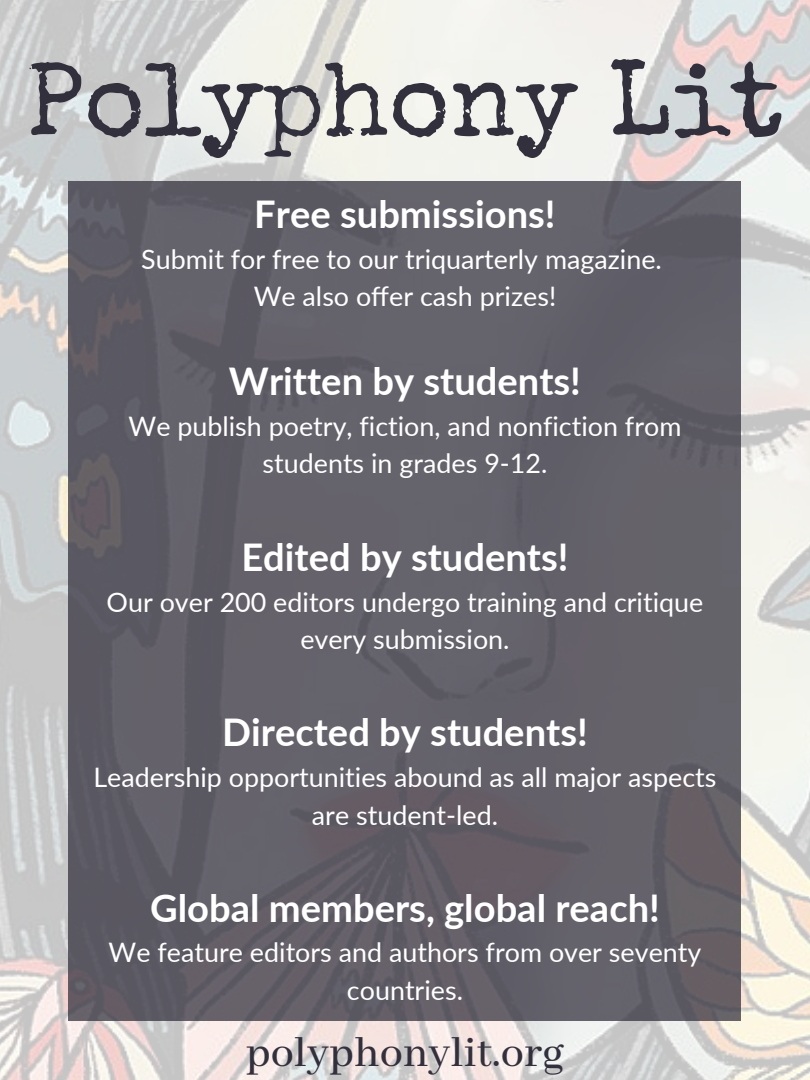
<style>
.page{position:relative;width:810px;height:1080px;background:#fff}
.page>*{position:absolute;margin:0;border:0;box-sizing:border-box;transform-origin:0 0}
.t1{font:104.38px "Special Elite";color:#33303d}
.t2{font:500 46.25px "Abhaya Libre";color:#33303d}
.t3{font:700 38.12px "Lato";color:#fff}
.t4{font:26.88px/37.5px "Lato";color:#fff;text-align:center}
</style>
<div class="page">
<img style="left:0;top:0;width:810px;height:1080px">
<div style="left:69px;top:181px;width:672px;height:840px;background:#64616a"></div>
<p class="t1" style="left:26px;top:60px;width:759px">Polyphony Lit</p>
<p class="t3" style="left:254px;top:191px;width:303px">Free submissions!</p>
<p class="t4" style="left:141px;top:240px;width:522px">Submit for free to our triquarterly magazine.</p>
<p class="t4" style="left:254px;top:277px;width:304px">We also offer cash prizes!</p>
<p class="t3" style="left:229px;top:357px;width:354px">Written by students!</p>
<p class="t4" style="left:129px;top:407px;width:554px">We publish poetry, fiction, and nonfiction from students in grades 9-12.</p>
<p class="t3" style="left:241px;top:534px;width:329px">Edited by students!</p>
<p class="t4" style="left:107px;top:583px;width:598px">Our over 200 editors undergo training and critique every submission.</p>
<p class="t3" style="left:222px;top:709px;width:367px">Directed by students!</p>
<p class="t4" style="left:93px;top:758px;width:625px">Leadership opportunities abound as all major aspects are student-led.</p>
<p class="t3" style="left:150px;top:884px;width:511px">Global members, global reach!</p>
<p class="t4" style="left:109px;top:933px;width:594px">We feature editors and authors from over seventy countries.</p>
<p class="t2" style="left:246px;top:1027px;width:320px">polyphonylit.org</p>
</div>
